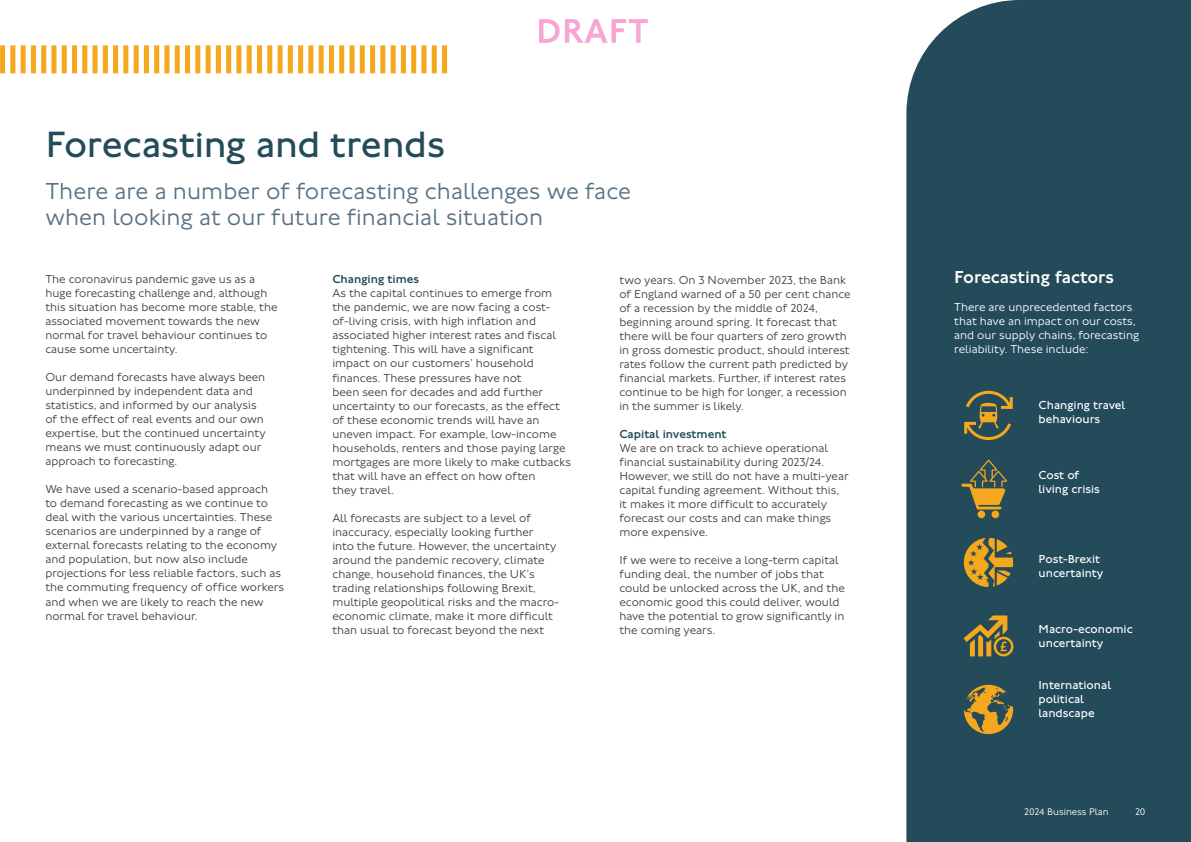
<style>
.page{position:relative;width:1191px;height:842px;background:#fff}
.page>*{position:absolute;margin:0;border:0;box-sizing:border-box;transform-origin:0 0}
.t1{font:38px "Johnston 100";letter-spacing:-.01em;color:#234b5a}
.t2{font:300 24px/26px "Johnston 100";letter-spacing:.005em;color:#587282}
.t3{font:500 18px "Johnston 100";color:#fff}
.t4{font:300 12px/14px "Johnston 100";color:#414042}
.t5{font:12px/14px "Johnston 100";color:#fff}
.t6{font:300 12px/14px "Johnston 100";color:#fff}
.t7{font:500 12px "Johnston 100";color:#234b5a}
.t8{font:300 10px "Johnston 100";color:#fff}
</style>
<div class="page">
<svg style="left:906px;top:0;width:285px;height:842px;background:#335866"></svg>
<svg style="left:0;top:45px;width:447px;height:28px"></svg>
<svg style="left:961px;top:460px;width:46px;height:58px;background:#676945"></svg>
<svg style="left:963px;top:538px;width:50px;height:49px;background:#947d38"></svg>
<svg style="left:963px;top:615px;width:50px;height:41px;background:#766f41"></svg>
<svg style="left:963px;top:685px;width:50px;height:49px;background:#88783c"></svg>
<svg style="left:964px;top:391px;width:48px;height:49px;background:#5f6548"></svg>
<svg style="left:539px;top:19px;width:109px;height:24px"></svg>
<h1 class="t1" style="left:45px;top:124px;width:401px">Forecasting and trends</h1>
<h2 class="t2" style="left:45px;top:179px;width:587px">There are a number of forecasting challenges we face when looking at our future financial situation</h2>
<p class="t4" style="left:45px;top:273px;width:234px">The coronavirus pandemic gave us as a huge forecasting challenge and, although this situation has become more stable, the associated movement towards the new normal for travel behaviour continues to cause some uncertainty.</p>
<p class="t4" style="left:45px;top:371px;width:222px">Our demand forecasts have always been underpinned by independent data and statistics, and informed by our analysis of the effect of real events and our own expertise, but the continued uncertainty means we must continuously adapt our approach to forecasting.</p>
<p class="t4" style="left:45px;top:483px;width:240px">We have used a scenario-based approach<br>to demand forecasting as we continue to deal with the various uncertainties. These scenarios are underpinned by a range of external forecasts relating to the economy and population, but now also include projections for less reliable factors, such as the commuting frequency of office workers and when we are likely to reach the new normal for travel behaviour.</p>
<p class="t7" style="left:332px;top:273px;width:88px">Changing times</p>
<p class="t4" style="left:332px;top:287px;width:240px">As the capital continues to emerge from the pandemic, we are now facing a cost&shy;of-living crisis, with high inflation and associated higher interest rates and fiscal tightening. This will have a significant impact on our customers’ household finances. These pressures have not<br>been seen for decades and add further uncertainty to our forecasts, as the effect of these economic trends will have an uneven impact. For example, low-income households, renters and those paying large mortgages are more likely to make cutbacks that will have an effect on how often<br>they travel.</p>
<p class="t4" style="left:332px;top:511px;width:228px">All forecasts are subject to a level of inaccuracy, especially looking further<br>into the future. However, the uncertainty around the pandemic recovery, climate change, household finances, the UK’s trading relationships following Brexit, multiple geopolitical risks and the macro&shy;economic climate, make it more difficult than usual to forecast beyond the next</p>
<p class="t4" style="left:619px;top:273px;width:233px">two years. On 3 November 2023, the Bank of England warned of a 50 per cent chance of a recession by the middle of 2024, beginning around spring. It forecast that there will be four quarters of zero growth in gross domestic product, should interest rates follow the current path predicted by financial markets. Further, if interest rates continue to be high for longer, a recession in the summer is likely.</p>
<p class="t7" style="left:619px;top:427px;width:109px">Capital investment</p>
<p class="t4" style="left:619px;top:441px;width:231px">We are on track to achieve operational financial sustainability during 2023/24.<br>However, we still do not have a multi-year capital funding agreement. Without this, it makes it more difficult to accurately forecast our costs and can make things more expensive.</p>
<p class="t4" style="left:619px;top:553px;width:227px">If we were to receive a long-term capital funding deal, the number of jobs that could be unlocked across the UK, and the economic good this could deliver, would have the potential to grow significantly in the coming years.</p>
<h3 class="t3" style="left:954px;top:267px;width:161px">Forecasting factors</h3>
<p class="t6" style="left:954px;top:301px;width:186px">There are unprecedented factors that have an impact on our costs, and our supply chains, forecasting reliability. These include:</p>
<p class="t5" style="left:1038px;top:399px;width:88px">Changing travel behaviours</p>
<p class="t5" style="left:1038px;top:469px;width:63px">Cost of living crisis</p>
<p class="t5" style="left:1038px;top:553px;width:66px">Post-Brexit uncertainty</p>
<p class="t5" style="left:1038px;top:623px;width:96px">Macro-economic uncertainty</p>
<p class="t5" style="left:1038px;top:679px;width:74px">International political landscape</p>
<p class="t8" style="left:1024px;top:807px;width:86px">2024 Business Plan</p>
<p class="t8" style="left:1135px;top:807px;width:12px">20</p>
</div>
